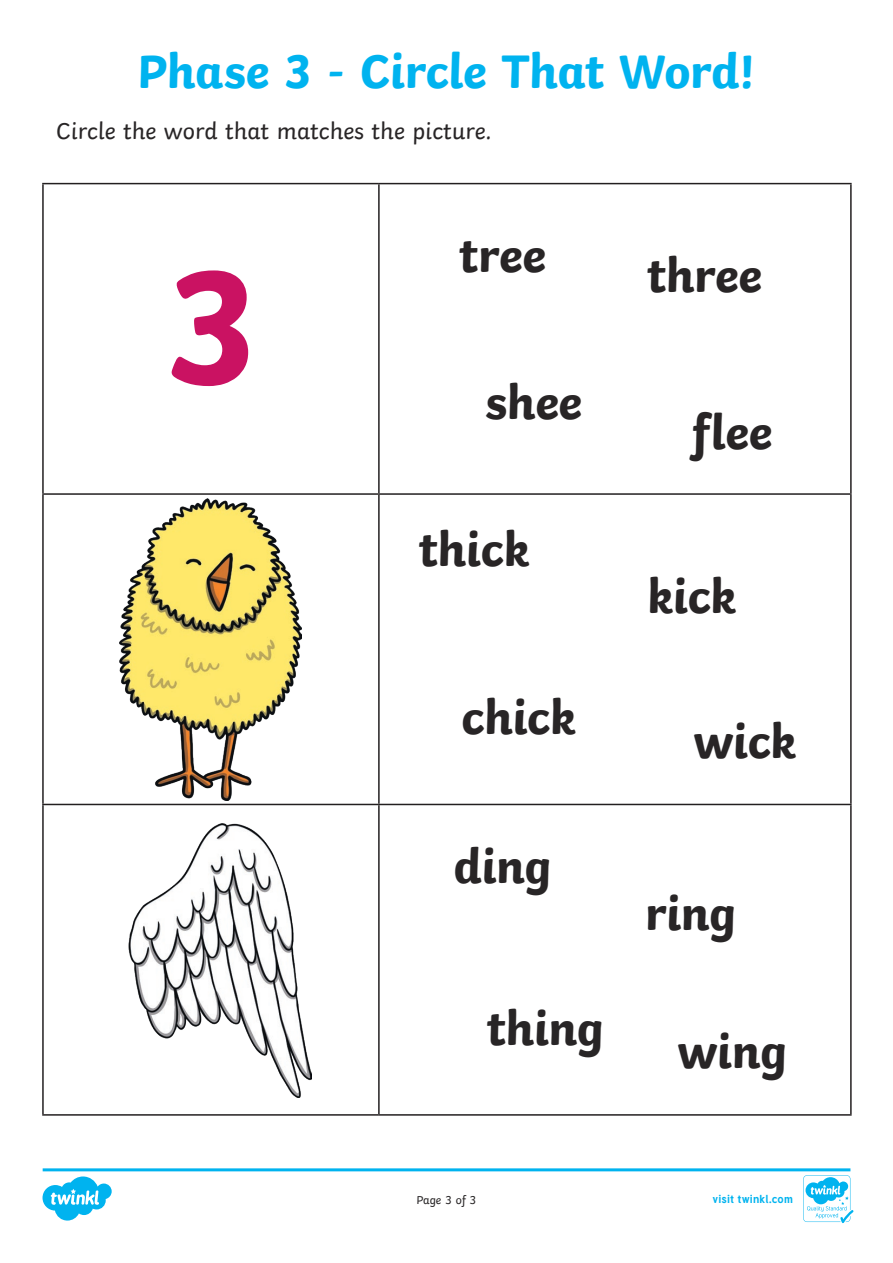
<style>
.page{position:relative;width:893px;height:1263px;background:#fff}
.page>*{position:absolute;margin:0;border:0;box-sizing:border-box;transform-origin:0 0}
.Heading_1{font:700 168px "Twinkl";color:#ca1262}
.Heading_1-2{font:700 49.5px "Twinkl";letter-spacing:-.01em;color:#282526}
.Heading_1-3{font:700 49.5px "Twinkl";letter-spacing:-.01em;color:#00b3ef}
.KS1_Body_Copy{font:24px "Twinkl";color:#282526}
.t1{font:12px "Twinkl";letter-spacing:-.005em;color:#282526}
.t2{font:700 11.4px "Tuffy";letter-spacing:.015em;color:#00b3ef}
</style>
<div class="page">
<hr style="left:42px;top:183px;width:337px;height:1px;background:#231f20">
<hr style="left:42px;top:184px;width:2px;height:309px;background:#231f20">
<hr style="left:379px;top:183px;width:473px;height:1px;background:#231f20">
<hr style="left:378px;top:184px;width:2px;height:309px;background:#231f20">
<hr style="left:850px;top:184px;width:2px;height:309px;background:#231f20">
<hr style="left:42px;top:493px;width:337px;height:2px;background:#231f20">
<hr style="left:42px;top:495px;width:2px;height:309px;background:#231f20">
<hr style="left:379px;top:493px;width:473px;height:2px;background:#231f20">
<hr style="left:378px;top:495px;width:2px;height:309px;background:#231f20">
<hr style="left:850px;top:495px;width:2px;height:309px;background:#231f20">
<hr style="left:42px;top:804px;width:337px;height:1px;background:#231f20">
<hr style="left:42px;top:805px;width:2px;height:309px;background:#231f20">
<hr style="left:379px;top:804px;width:473px;height:1px;background:#231f20">
<hr style="left:378px;top:805px;width:2px;height:309px;background:#231f20">
<hr style="left:850px;top:805px;width:2px;height:309px;background:#231f20">
<hr style="left:42px;top:1114px;width:337px;height:2px;background:#231f20">
<hr style="left:379px;top:1114px;width:473px;height:2px;background:#231f20">
<img style="left:120px;top:498px;width:182px;height:302px">
<img style="left:128px;top:824px;width:184px;height:273px">
<svg style="left:43px;top:1168px;width:810px;height:55px"></svg>
<p class="Heading_1-3" style="left:137px;top:31px;width:620px">Phase 3 - Circle That Word!</p>
<p class="KS1_Body_Copy" style="left:56px;top:112px;width:437px">Circle the word that matches the picture.</p>
<p class="Heading_1" style="left:164px;top:188px;width:101px">3</p>
<p class="Heading_1-2" style="left:459px;top:215px;width:88px">tree</p>
<p class="Heading_1-2" style="left:485px;top:362px;width:98px">shee</p>
<p class="Heading_1-2" style="left:419px;top:509px;width:112px">thick</p>
<p class="Heading_1-2" style="left:462px;top:677px;width:116px">chick</p>
<p class="Heading_1-2" style="left:453px;top:826px;width:99px">ding</p>
<p class="Heading_1-2" style="left:487px;top:987px;width:119px">thing</p>
<p class="Heading_1-2" style="left:647px;top:234px;width:116px">three</p>
<p class="Heading_1-2" style="left:692px;top:392px;width:81px">flee</p>
<p class="Heading_1-2" style="left:647px;top:555px;width:91px">kick</p>
<p class="Heading_1-2" style="left:693px;top:700px;width:105px">wick</p>
<p class="Heading_1-2" style="left:645px;top:873px;width:92px">ring</p>
<p class="Heading_1-2" style="left:678px;top:1011px;width:111px">wing</p>
<p class="t1" style="left:416px;top:1191px;width:62px">Page 3 of 3</p>
<p class="t2" style="left:712px;top:1190px;width:82px">visit twinkl.com</p>
</div>
